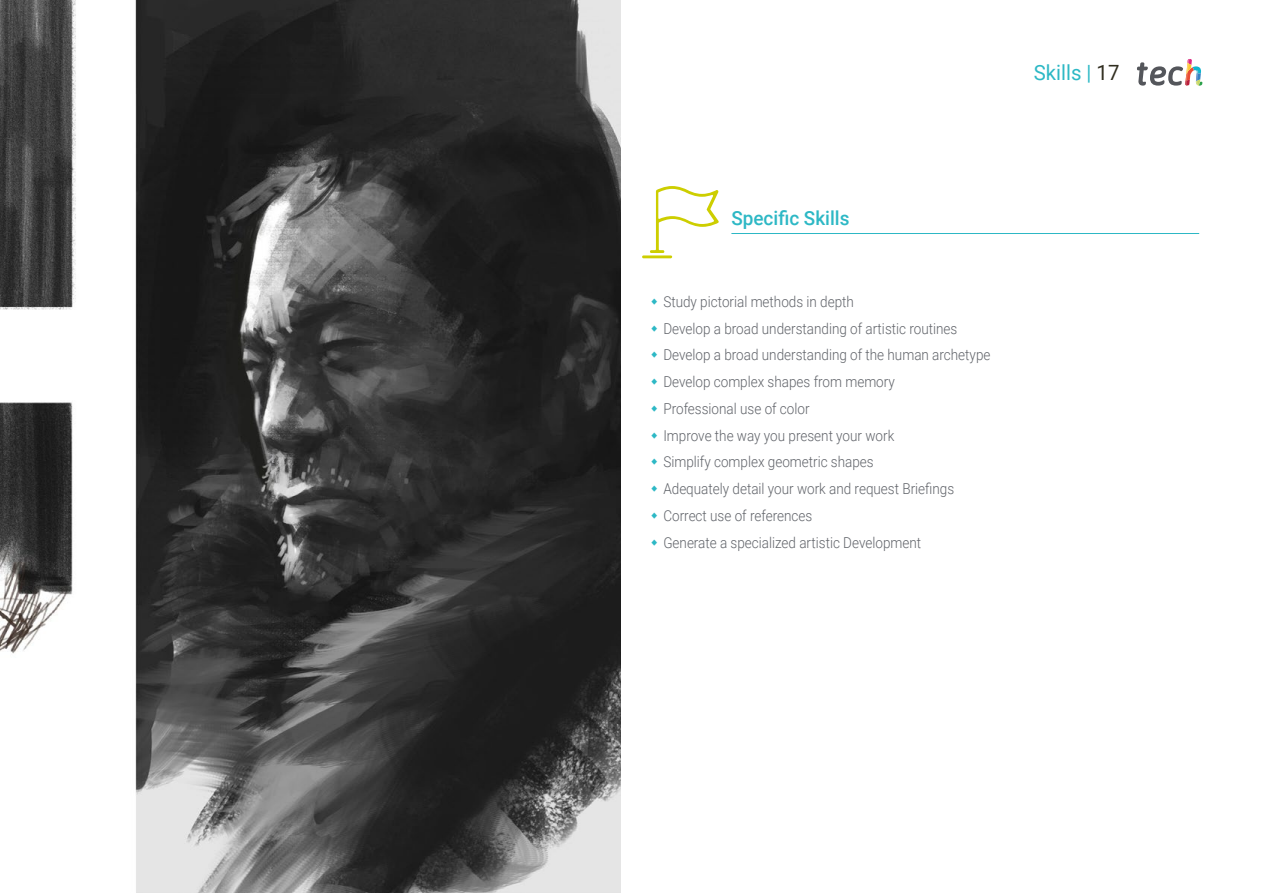
<style>
.page{position:relative;width:1263px;height:893px;background:#fff}
.page>*{position:absolute;margin:0;border:0;box-sizing:border-box;transform-origin:0 0}
.t1{font:21px "Roboto";color:#2db8c5}
.t2{font:500 19.5px "Roboto";color:#2db8c5}
.t3{font:300 15px/26.7px "Roboto";color:#61646a;scale:.9 1}
.s1{color:#312e20}
</style>
<div class="page">
<hr style="left:731px;top:233px;width:468px;height:1px;background:#2db8c5">
<hr style="left:642px;top:255px;width:30px;height:3px;background:#cdce00">
<svg style="left:650px;top:186px;width:69px;height:67px"></svg>
<svg style="left:1137px;top:59px;width:65px;height:27px"></svg>
<img style="left:0;top:0;width:621px;height:893px">
<h1 class="t1" style="left:1034px;top:57px;width:87px">Skills | <span class="s1">17</span></h1>
<h2 class="t2" style="left:731px;top:205px;width:120px">Specific Skills</h2>
<p class="t3" style="left:663px;top:288px;width:365px">Study pictorial methods in depth<br>Develop a broad understanding of artistic routines Develop a broad understanding of the human archetype Develop complex shapes from memory<br>Professional use of color<br>Improve the way you present your work<br>Simplify complex geometric shapes<br>Adequately detail your work and request Briefings Correct use of references<br>Generate a specialized artistic Development</p>
</div>
